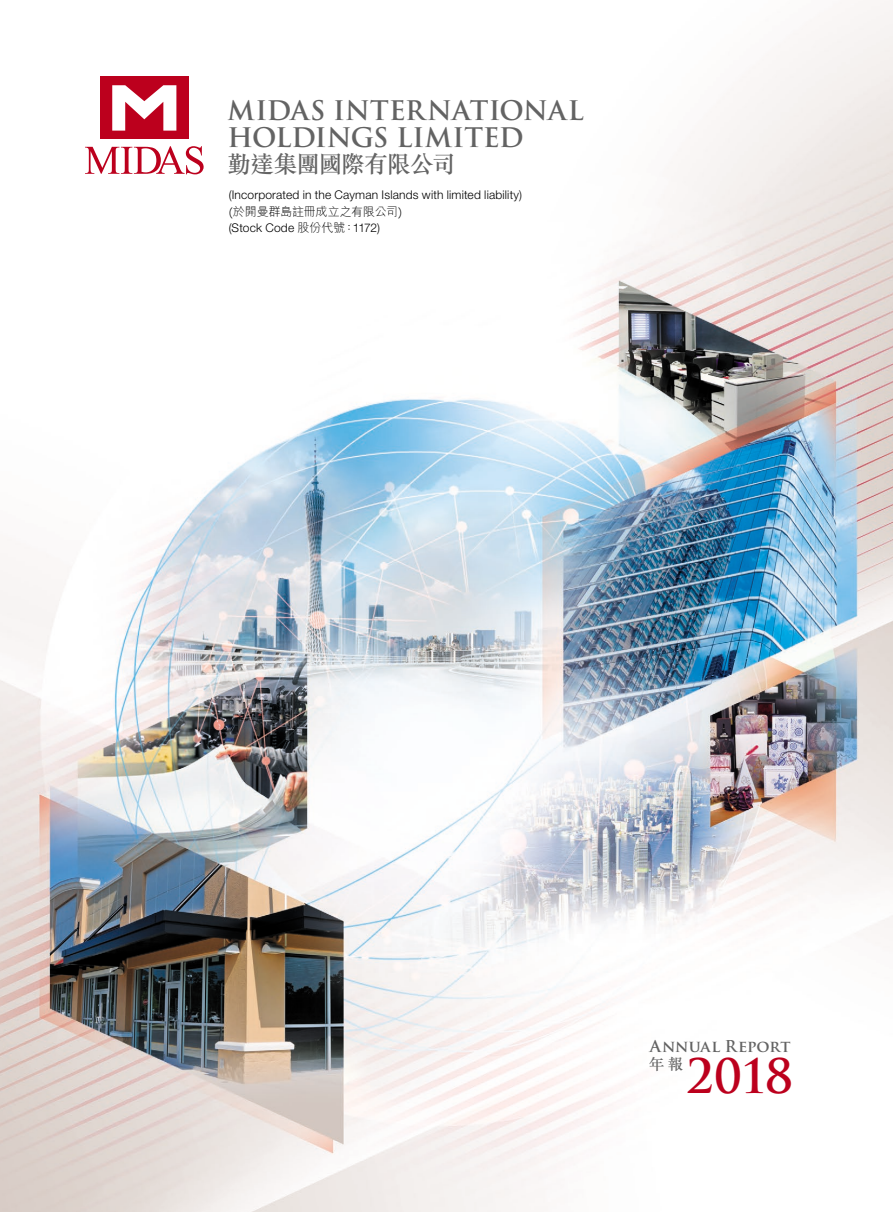
<style>
.page{position:relative;width:893px;height:1212px;background:#fff}
.page>*{position:absolute;margin:0;border:0;box-sizing:border-box;transform-origin:0 0}
.t1{font:700 46.35px "Trajan Pro";color:#bc001d}
.t2{font:700 26.25px/26.2px "Trajan Pro";color:#636363}
.t3{font:500 23.7px "M Sung HK";letter-spacing:-.035em;color:#636363}
.t4{font:700 15.9px "Trajan Pro";color:#636363}
.t5{font:500 15.45px "M Sung HK";color:#636363}
.t6{font:300 12px "Helvetica Neue LT Std";letter-spacing:.015em;color:#000}
.t7{font:300 12px "M Hei HK";letter-spacing:-.015em;color:#000}
.s1{font-family:"M Hei HK"}
</style>
<div class="page">
<img style="left:0;top:0;width:893px;height:1212px">
<svg style="left:85px;top:146px;width:119px;height:28px"></svg>
<div style="left:100px;top:77px;width:89px;height:62px;background:#bc001d"></div>
<svg style="left:112px;top:85px;width:64px;height:46px"></svg>
<h2 class="t2" style="left:228px;top:98px;width:358px">MIDAS INTERNATIONAL<br>HOLDINGS LIMITED</h2>
<h3 class="t3" style="left:228px;top:148px;width:230px">勤達集團國際有限公司</h3>
<p class="t6" style="left:229px;top:188px;width:295px">(Incorporated in the Cayman Islands with limited liability)</p>
<p class="t7" style="left:229px;top:205px;width:175px">(於開曼群島註冊成立之有限公司)</p>
<p class="t6" style="left:229px;top:221px;width:153px">(Stock Code <span class="s1">股份代號：</span>1172)</p>
<h3 class="t4" style="left:650px;top:1036px;width:142px">Annual Report</h3>
<h1 class="t1" style="left:686px;top:1047px;width:109px">2018</h1>
<p class="t5" style="left:649px;top:1054px;width:36px">年報</p>
</div>
